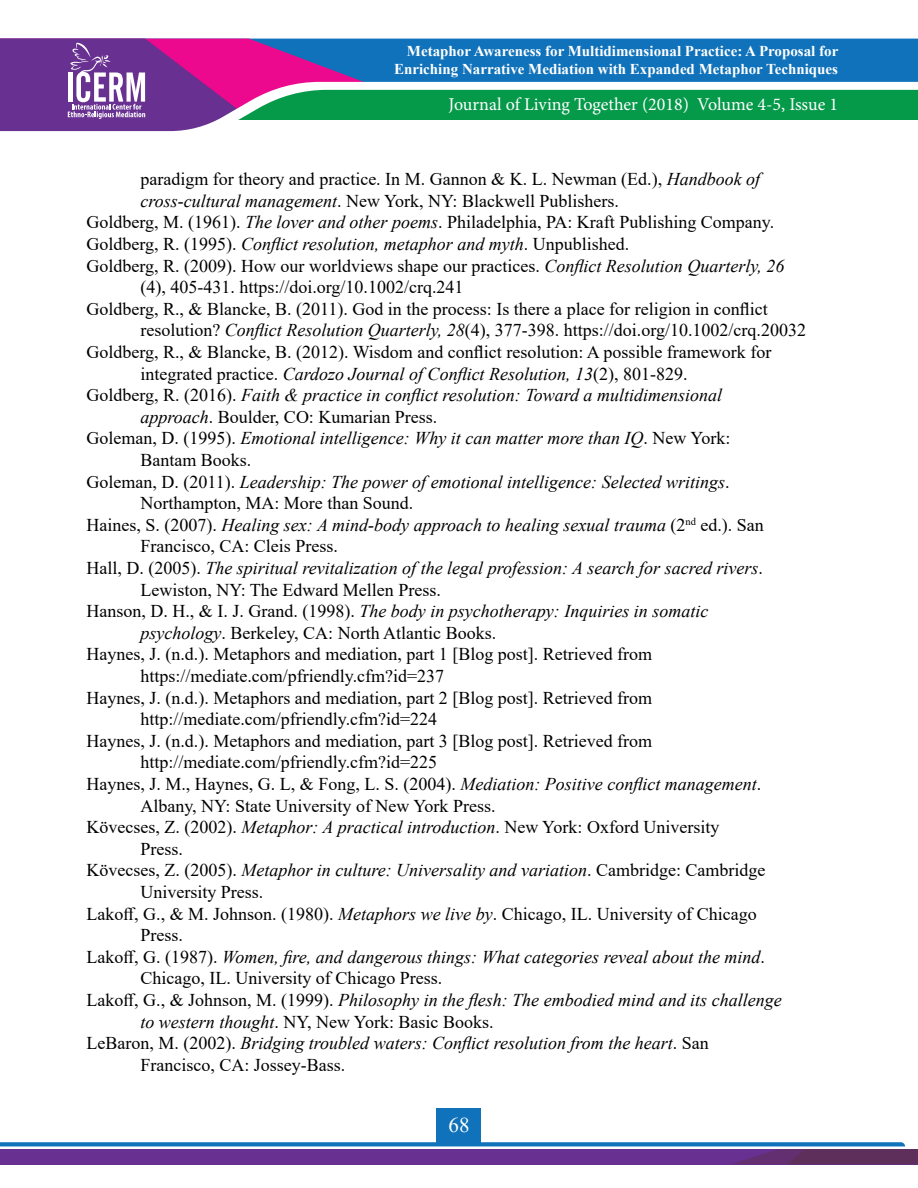
<style>
.page{position:relative;width:918px;height:1188px;background:#fff}
.page>*{position:absolute;margin:0;border:0;box-sizing:border-box;transform-origin:0 0}
.t1{font:21px "Times New Roman";color:#fff}
.t2{font:18px "Times New Roman";color:#000}
.t3{font:italic 18px "Times New Roman";color:#000}
.t4{font:18px "Minion Pro";letter-spacing:-.005em;color:#fff}
.t5{font:700 15px/18px "Times New Roman";color:#fff;text-align:right}
.s1{font-style:italic}
.s2{font-style:normal}
</style>
<div class="page">
<div style="left:379px;top:39px;width:539px;height:43px;background:#1072ba"></div>
<div style="left:379px;top:89px;width:539px;height:31px;background:#05994a"></div>
<svg style="left:0;top:39px;width:379px;height:93px;background:#88589e"></svg>
<div style="left:437px;top:1108px;width:44px;height:37px;background:#1072ba"></div>
<svg style="left:0;top:1142px;width:918px;height:22px;background:#6956a0"></svg>
<p class="t5" style="left:394px;top:41px;width:446px">Metaphor Awareness for Multidimensional Practice: A Proposal for<br>Enriching Narrative Mediation with Expanded Metaphor Techniques</p>
<p class="t4" style="left:448px;top:92px;width:391px">Journal of Living Together (2018) Volume 4-5, Issue 1</p>
<p class="t2" style="left:140px;top:167px;width:621px">paradigm for theory and practice. In M. Gannon &amp; K. L. Newman (Ed.), <span class="s1">Handbook of</span></p>
<p class="t2" style="left:140px;top:188px;width:480px"><span class="s1">cross-cultural management</span>. New York, NY: Blackwell Publishers.</p>
<p class="t2" style="left:86px;top:210px;width:689px">Goldberg, M. (1961). <span class="s1">The lover and other poems</span>. Philadelphia, PA: Kraft Publishing Company.</p>
<p class="t3" style="left:86px;top:232px;width:544px"><span class="s2">Goldberg, R. (1995).</span> Conflict resolution, metaphor and myth<span class="s2">. Unpublished.</span></p>
<p class="t2" style="left:86px;top:253px;width:700px">Goldberg, R. (2009). How our worldviews shape our practices. <span class="s1">Conflict Resolution Quarterly, 26</span></p>
<p class="t2" style="left:140px;top:275px;width:325px">(4), 405-431. https://doi.org/10.1002/crq.241</p>
<p class="t2" style="left:86px;top:296px;width:683px">Goldberg, R., &amp; Blancke, B. (2011). God in the process: Is there a place for religion in conflict</p>
<p class="t2" style="left:140px;top:318px;width:667px">resolution? <span class="s1">Conflict Resolution Quarterly, 28</span>(4), 377-398. https://doi.org/10.1002/crq.20032</p>
<p class="t2" style="left:86px;top:339px;width:687px">Goldberg, R., &amp; Blancke, B. (2012). Wisdom and conflict resolution: A possible framework for</p>
<p class="t3" style="left:140px;top:361px;width:549px"><span class="s2">integrated practice.</span> Cardozo Journal of Conflict Resolution, 13<span class="s2">(2), 801-829.</span></p>
<p class="t3" style="left:86px;top:383px;width:637px"><span class="s2">Goldberg, R. (2016).</span> Faith &amp; practice in conflict resolution: Toward a multidimensional</p>
<p class="t2" style="left:140px;top:404px;width:299px"><span class="s1">approach</span>. Boulder, CO: Kumarian Press.</p>
<p class="t3" style="left:86px;top:426px;width:646px"><span class="s2">Goleman, D. (1995).</span> Emotional intelligence: Why it can matter more than IQ<span class="s2">. New York:</span></p>
<p class="t2" style="left:140px;top:447px;width:113px">Bantam Books.</p>
<p class="t3" style="left:86px;top:469px;width:645px"><span class="s2">Goleman, D. (2011).</span> Leadership: The power of emotional intelligence: Selected writings<span class="s2">.</span></p>
<p class="t2" style="left:140px;top:491px;width:274px">Northampton, MA: More than Sound.</p>
<p class="t3" style="left:86px;top:512px;width:679px"><span class="s2">Haines, S. (2007).</span> Healing sex: A mind-body approach to healing sexual trauma <span class="s2">(2</span><sup>nd</sup> <span class="s2">ed.). San</span></p>
<p class="t2" style="left:140px;top:534px;width:199px">Francisco, CA: Cleis Press.</p>
<p class="t3" style="left:86px;top:556px;width:678px"><span class="s2">Hall, D. (2005).</span> The spiritual revitalization of the legal profession: A search for sacred rivers<span class="s2">.</span></p>
<p class="t2" style="left:140px;top:577px;width:302px">Lewiston, NY: The Edward Mellen Press.</p>
<p class="t3" style="left:86px;top:599px;width:623px"><span class="s2">Hanson, D. H., &amp; I. J. Grand. (1998).</span> The body in psychotherapy: Inquiries in somatic</p>
<p class="t2" style="left:140px;top:620px;width:357px"><span class="s1">psychology</span>. Berkeley, CA: North Atlantic Books.</p>
<p class="t2" style="left:86px;top:642px;width:567px">Haynes, J. (n.d.). Metaphors and mediation, part 1 [Blog post]. Retrieved from</p>
<p class="t2" style="left:140px;top:663px;width:305px">https://mediate.com/pfriendly.cfm?id=237</p>
<p class="t2" style="left:86px;top:685px;width:567px">Haynes, J. (n.d.). Metaphors and mediation, part 2 [Blog post]. Retrieved from</p>
<p class="t2" style="left:140px;top:707px;width:298px">http://mediate.com/pfriendly.cfm?id=224</p>
<p class="t2" style="left:86px;top:728px;width:567px">Haynes, J. (n.d.). Metaphors and mediation, part 3 [Blog post]. Retrieved from</p>
<p class="t2" style="left:140px;top:750px;width:298px">http://mediate.com/pfriendly.cfm?id=225</p>
<p class="t2" style="left:86px;top:771px;width:676px">Haynes, J. M., Haynes, G. L, &amp; Fong, L. S. (2004). <span class="s1">Mediation: Positive conflict management</span>.</p>
<p class="t2" style="left:140px;top:793px;width:357px">Albany, NY: State University of New York Press.</p>
<p class="t2" style="left:86px;top:815px;width:635px">Kövecses, Z. (2002). <span class="s1">Metaphor: A practical introduction</span>. New York: Oxford University</p>
<p class="t2" style="left:140px;top:836px;width:44px">Press.</p>
<p class="t3" style="left:86px;top:858px;width:681px"><span class="s2">Kövecses, Z. (2005).</span> Metaphor in culture: Universality and variation<span class="s2">. Cambridge: Cambridge</span></p>
<p class="t2" style="left:140px;top:879px;width:124px">University Press.</p>
<p class="t2" style="left:86px;top:901px;width:672px">Lakoff, G., &amp; M. Johnson. (1980). <span class="s1">Metaphors we live by</span>. Chicago, IL. University of Chicago</p>
<p class="t2" style="left:140px;top:923px;width:44px">Press.</p>
<p class="t3" style="left:86px;top:944px;width:680px"><span class="s2">Lakoff, G. (1987).</span> Women, fire, and dangerous things: What categories reveal about the mind<span class="s2">.</span></p>
<p class="t2" style="left:140px;top:966px;width:303px">Chicago, IL. University of Chicago Press.</p>
<p class="t3" style="left:86px;top:988px;width:697px"><span class="s2">Lakoff, G., &amp; Johnson, M. (1999).</span> Philosophy in the flesh: The embodied mind and its challenge</p>
<p class="t2" style="left:140px;top:1009px;width:355px"><span class="s1">to western thought</span>. NY, New York: Basic Books.</p>
<p class="t3" style="left:86px;top:1031px;width:624px"><span class="s2">LeBaron, M. (2002).</span> Bridging troubled waters: Conflict resolution from the heart<span class="s2">. San</span></p>
<p class="t2" style="left:140px;top:1052px;width:206px">Francisco, CA: Jossey-Bass.</p>
<p class="t1" style="left:448px;top:1110px;width:22px">68</p>
</div>
